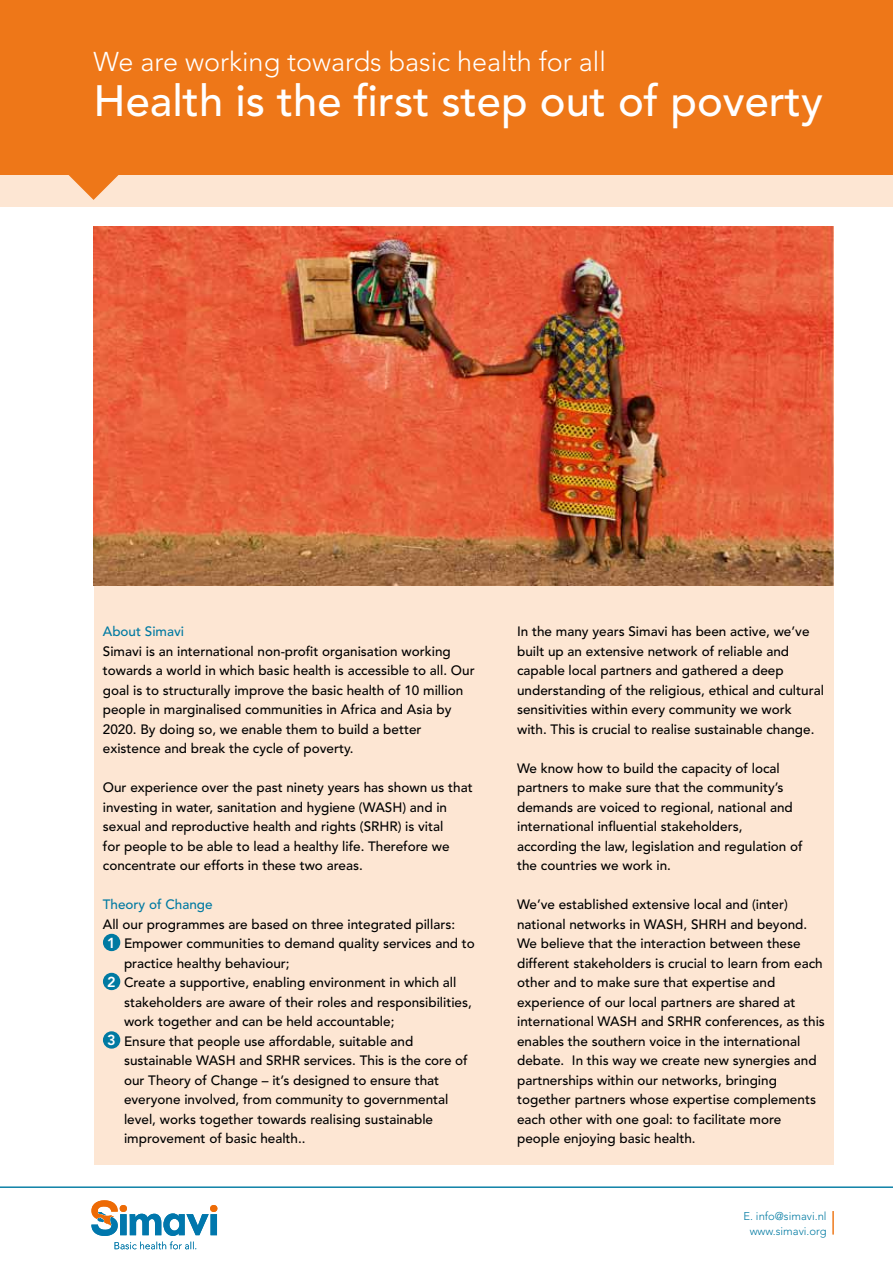
<style>
.page{position:relative;width:893px;height:1263px;background:#fff}
.page>*{position:absolute;margin:0;border:0;box-sizing:border-box;transform-origin:0 0}
.t1{font:500 43.5px "Avenir LT Std";color:#fff}
.t2{font:300 27px "Avenir LT Std";color:#fff}
.t3{font:500 13.5px/19.5px "Avenir LT Std";color:#000}
.t4{font:500 13.5px "Avenir LT Std";color:#007aa2}
.t5{font:300 11.25px/15px "Avenir LT Std";color:#007aa2;text-align:center}
.s1{font-weight:800;font-size:14.4px;color:#fff}
</style>
<div class="page">
<hr style="left:0;top:1187px;width:893px;height:1px;background:#007aa2">
<svg style="left:91px;top:1200px;width:126px;height:49px"></svg>
<div style="left:210px;top:1205px;width:7px;height:7px;background:#ed6b06;border-radius:50%"></div>
<div style="left:120px;top:1205px;width:7px;height:7px;background:#ed6b06;border-radius:50%"></div>
<svg style="left:833px;top:1211px;width:1px;height:23px"></svg>
<div style="left:94px;top:529px;width:739px;height:636px;background:#fde6d3"></div>
<div style="left:103px;top:934px;width:17px;height:17px;background:#007aa2;border-radius:50%"></div>
<div style="left:103px;top:973px;width:17px;height:17px;background:#007aa2;border-radius:50%"></div>
<div style="left:103px;top:1031px;width:17px;height:18px;background:#007aa2;border-radius:50%"></div>
<img style="left:94px;top:227px;width:739px;height:358px">
<div style="left:0;top:175px;width:893px;height:32px;background:#fde6d3"></div>
<svg style="left:68px;top:175px;width:51px;height:25px"></svg>
<div style="left:0;top:0;width:893px;height:175px;background:#ee7718"></div>
<h2 class="t2" style="left:94px;top:46px;width:514px">We are working towards basic health for all</h2>
<h1 class="t1" style="left:94px;top:76px;width:731px">Health is the first step out of poverty</h1>
<p class="t4" style="left:103px;top:624px;width:83px">About Simavi</p>
<p class="t3" style="left:103px;top:641px;width:373px">Simavi is an international non-profit organisation working towards a world in which basic health is accessible to all. Our goal is to structurally improve the basic health of 10 million people in marginalised communities in Africa and Asia by 2020. By doing so, we enable them to build a better existence and break the cycle of poverty.</p>
<p class="t3" style="left:103px;top:778px;width:371px">Our experience over the past ninety years has shown us that investing in water, sanitation and hygiene (WASH) and in sexual and reproductive health and rights (SRHR) is vital<br>for people to be able to lead a healthy life. Therefore we concentrate our efforts in these two areas.</p>
<p class="t4" style="left:103px;top:896px;width:111px">Theory of Change</p>
<p class="t3" style="left:103px;top:914px;width:354px">All our programmes are based on three integrated pillars:</p>
<p class="t3" style="left:107px;top:934px;width:369px"><span class="s1">1</span> Empower communities to demand quality services and to</p>
<p class="t3" style="left:124px;top:953px;width:167px">practice healthy behaviour;</p>
<p class="t3" style="left:107px;top:973px;width:351px"><span class="s1">2</span> Create a supportive, enabling environment in which all</p>
<p class="t3" style="left:124px;top:992px;width:349px">stakeholders are aware of their roles and responsibilities,</p>
<p class="t3" style="left:124px;top:1012px;width:272px">work together and can be held accountable;</p>
<p class="t3" style="left:107px;top:1031px;width:308px"><span class="s1">3</span> Ensure that people use affordable, suitable and</p>
<p class="t3" style="left:124px;top:1051px;width:345px">sustainable WASH and SRHR services. This is the core of</p>
<p class="t3" style="left:124px;top:1070px;width:317px">our Theory of Change – it’s designed to ensure that</p>
<p class="t3" style="left:124px;top:1090px;width:326px">everyone involved, from community to governmental</p>
<p class="t3" style="left:124px;top:1109px;width:311px">level, works together towards realising sustainable</p>
<p class="t3" style="left:124px;top:1129px;width:183px">improvement of basic health..</p>
<p class="t3" style="left:517px;top:622px;width:308px">In the many years Simavi has been active, we’ve built up an extensive network of reliable and capable local partners and gathered a deep understanding of the religious, ethical and cultural sensitivities within every community we work with. This is crucial to realise sustainable change.</p>
<p class="t3" style="left:517px;top:758px;width:287px">We know how to build the capacity of local partners to make sure that the community’s demands are voiced to regional, national and international influential stakeholders, according the law, legislation and regulation of the countries we work in.</p>
<p class="t3" style="left:517px;top:895px;width:309px">We’ve established extensive local and (inter) national networks in WASH, SHRH and beyond.<br>We believe that the interaction between these different stakeholders is crucial to learn from each other and to make sure that expertise and experience of our local partners are shared at international WASH and SRHR conferences, as this enables the southern voice in the international debate. In this way we create new synergies and partnerships within our networks, bringing together partners whose expertise complements each other with one goal: to facilitate more people enjoying basic health.</p>
<p class="t5" style="left:743px;top:1208px;width:85px">E. info@simavi.nl www.simavi.org</p>
</div>
